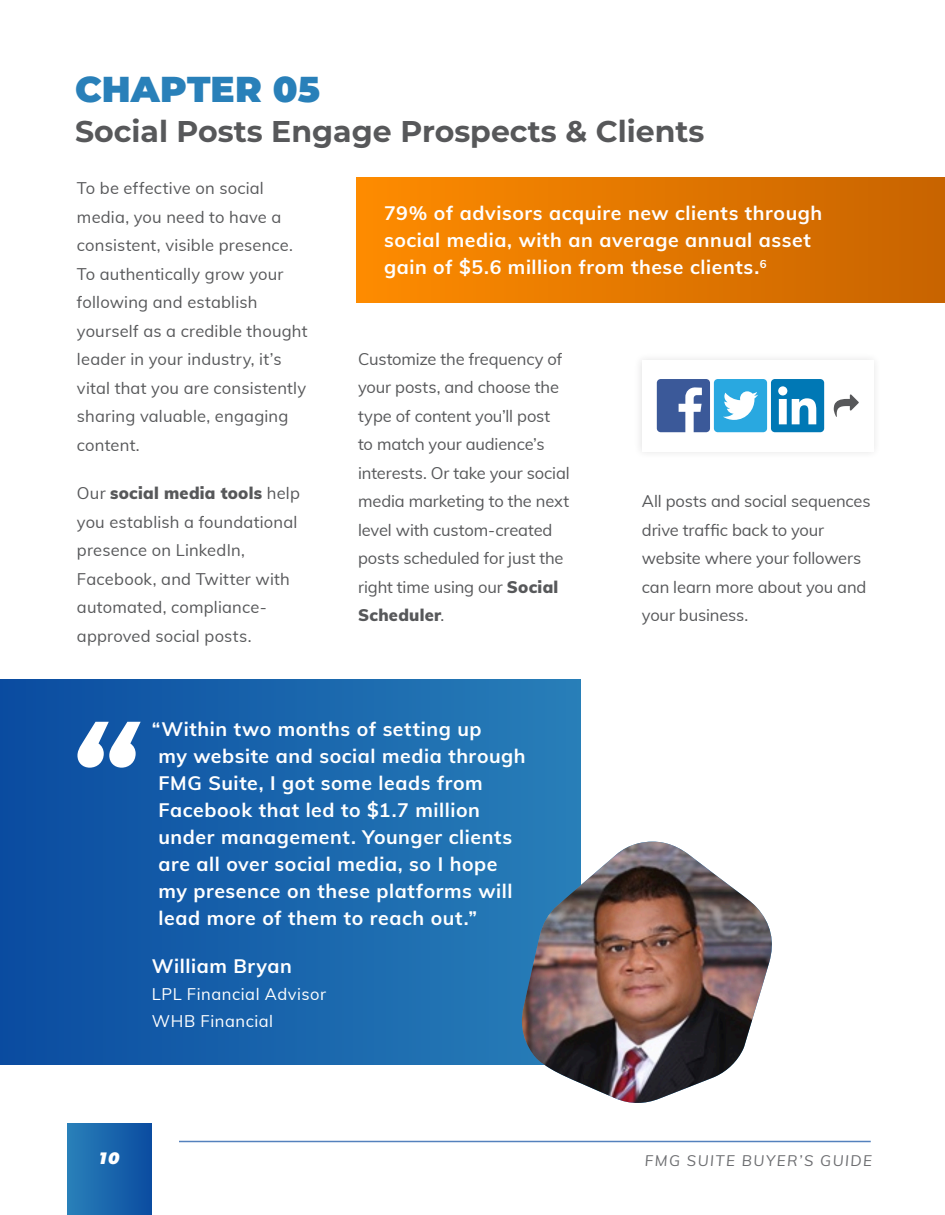
<style>
.page{position:relative;width:945px;height:1215px;background:#fff}
.page>*{position:absolute;margin:0;border:0;box-sizing:border-box;transform-origin:0 0}
.quotation{font:italic 700 135px "Montserrat";color:#fff}
.t1{font:900 36px "Montserrat";letter-spacing:.005em;color:#2980b9}
.t2{font:700 30px "Montserrat";color:#57585a}
.quote_copy{font:700 19.5px/27px "Muli";letter-spacing:.03em;color:#fff}
.body{font:16.5px/28.5px "Muli";letter-spacing:.005em;color:#57585a}
.quote_copy-2{font:16.5px "Muli";letter-spacing:.035em;color:#fff}
.t3{font:italic 900 16.5px "Montserrat";color:#fff}
.t4{font:italic 15px "Muli";letter-spacing:.1em;color:#6c6d70}
.s1{font-weight:900}
</style>
<div class="page">
<hr style="left:179px;top:1141px;width:692px;height:1px;background:#5481bd">
<div style="left:68px;top:1124px;width:84px;height:91px;background:linear-gradient(to right,#2980b9,#0b4ca1)"></div>
<div style="left:357px;top:178px;width:588px;height:125px;background:linear-gradient(to right,#fe8c00,#c76300)"></div>
<div style="left:0;top:679px;width:580px;height:386px;background:linear-gradient(to right,#0a4ba0,#287fb8)"></div>
<img style="left:522px;top:842px;width:250px;height:261px">
<div style="left:634px;top:352px;width:248px;height:108px;background:#fafafa"></div>
<div style="left:642px;top:360px;width:232px;height:91px;background:#fff"></div>
<svg style="left:657px;top:379px;width:53px;height:53px"></svg>
<div style="left:714px;top:379px;width:53px;height:53px;background:#29a8e0;border-radius:4px"></div>
<svg style="left:723px;top:391px;width:35px;height:29px"></svg>
<div style="left:771px;top:379px;width:53px;height:53px;background:#0078b5;border-radius:4px"></div>
<svg style="left:778px;top:386px;width:38px;height:38px"></svg>
<svg style="left:834px;top:394px;width:25px;height:23px"></svg>
<p class="t1" style="left:75px;top:63px;width:247px">CHAPTER 05</p>
<p class="t2" style="left:75px;top:109px;width:631px">Social Posts Engage Prospects &amp; Clients</p>
<p class="body" style="left:77px;top:173px;width:232px">To be effective on social media, you need to have a consistent, visible presence.<br>To authentically grow your following and establish yourself as a credible thought leader in your industry, it’s vital that you are consistently sharing valuable, engaging content.</p>
<p class="body" style="left:77px;top:479px;width:225px">Our <span class="s1">social media tools</span> help you establish a foundational presence on LinkedIn,<br>Facebook, and Twitter with automated, compliance&shy;approved social posts.</p>
<p class="quote_copy" style="left:384px;top:199px;width:440px">79% of advisors acquire new clients through social media, with an average annual asset gain of $5.6 million from these clients.<sup>6</sup></p>
<p class="body" style="left:358px;top:344px;width:213px">Customize the frequency of your posts, and choose the type of content you’ll post<br>to match your audience’s interests. Or take your social media marketing to the next level with custom-created posts scheduled for just the right time using our <span class="s1">Social<br>Scheduler</span>.</p>
<p class="body" style="left:642px;top:486px;width:230px">All posts and social sequences drive traffic back to your website where your followers can learn more about you and your business.</p>
<p class="quotation" style="left:67px;top:677px;width:69px">“</p>
<p class="quote_copy" style="left:158px;top:715px;width:369px;text-indent:-7px">“Within two months of setting up<br>my website and social media through FMG Suite, I got some leads from Facebook that led to $1.7 million under management. Younger clients are all over social media, so I hope my presence on these platforms will lead more of them to reach out.”</p>
<p class="quote_copy" style="left:152px;top:951px;width:142px">William Bryan</p>
<p class="quote_copy-2" style="left:152px;top:982px;width:176px">LPL Financial Advisor</p>
<p class="quote_copy-2" style="left:152px;top:1009px;width:123px">WHB Financial</p>
<p class="t3" style="left:100px;top:1146px;width:21px">10</p>
<p class="t4" style="left:645px;top:1150px;width:229px">FMG SUITE BUYER’S GUIDE</p>
</div>
